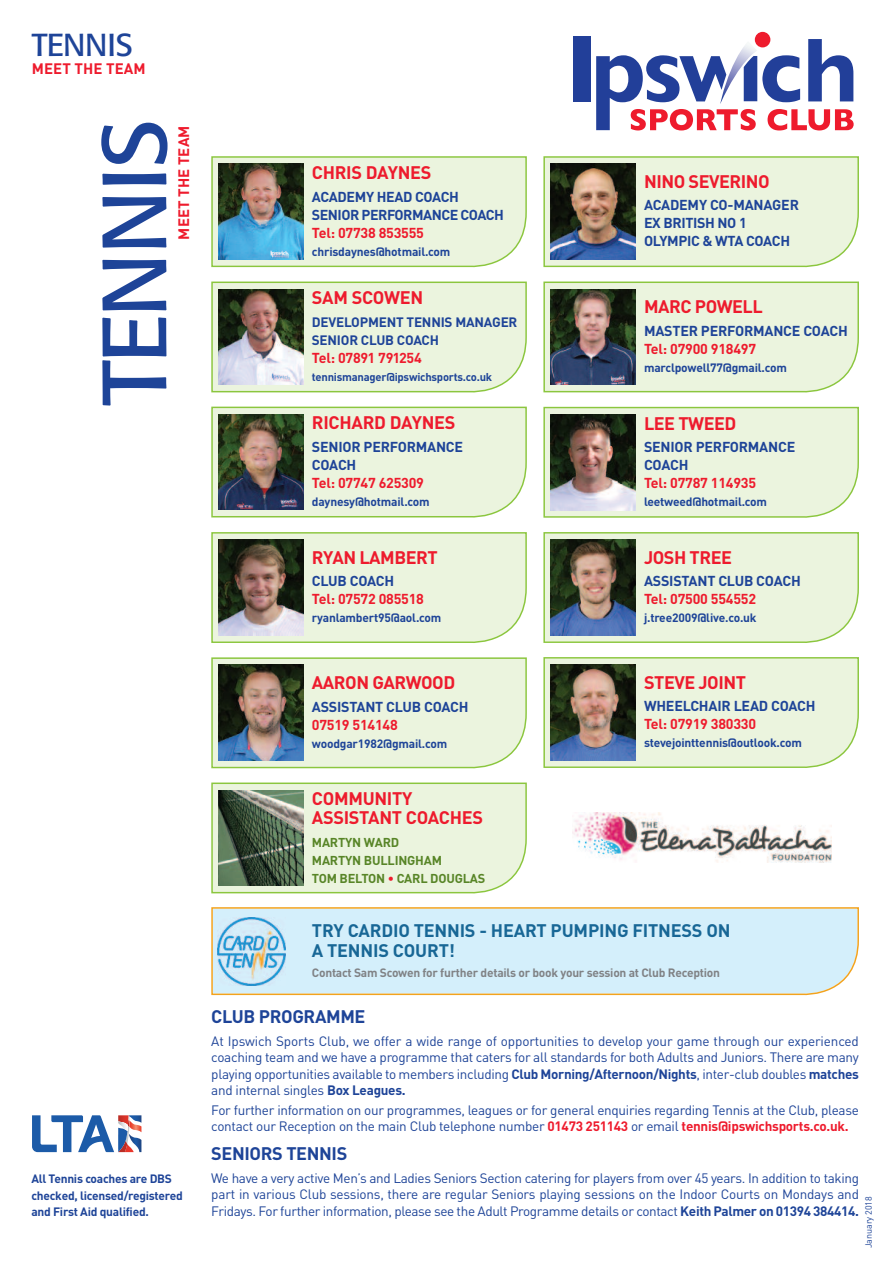
<style>
.page{position:relative;width:893px;height:1263px;background:#fff}
.page>*{position:absolute;margin:0;border:0;box-sizing:border-box;transform-origin:0 0}
.t1{font:90px "Formata";letter-spacing:-.01em;color:#1e4498}
.t2{font:31.5px "Formata";letter-spacing:-.005em;color:#1e4498}
.t3{font:700 18px/19.5px "DIN";letter-spacing:-.025em;color:#ee1b2d}
.t4{font:700 18px/19.5px "DIN";letter-spacing:-.01em;color:#186796}
.t5{font:700 18px "DIN";letter-spacing:-.02em;color:#1e4498}
.t6{font:700 15px "DIN";letter-spacing:.005em;color:#ee1b2d}
.t7{font:700 14.25px/18px "DIN";letter-spacing:-.015em;color:#1e4498}
.t8{font:700 14.25px "DIN";letter-spacing:-.015em;color:#ee1b2d}
.t9{font:700 14.25px/18px "DIN";letter-spacing:-.035em;color:#1e4498}
.t10{font:13.5px/16.5px "DIN";letter-spacing:-.02em;color:#1e4498;text-align:justify}
.t11{font:700 13.5px/18px "DIN";letter-spacing:-.015em;color:#1e4498}
.t12{font:700 12.75px/18px "DIN";letter-spacing:-.015em;color:#588527}
.t13{font:700 12px/16.5px "DIN";letter-spacing:-.015em;color:#1e4498}
.t14{font:700 12px "DIN";letter-spacing:-.02em;color:#808285}
.t15{font:700 11.25px "DIN";letter-spacing:-.02em;color:#1e4498}
.t16{font:9px "DIN";letter-spacing:-.015em;color:#1e4498}
.s1{color:#ee1b2d}
.s2{font-weight:700}
.s3{font-weight:700;color:#ee1b2d}
</style>
<div class="page">
<svg style="left:211px;top:282px;width:316px;height:111px;background:#e8f2d9"></svg>
<img style="left:219px;top:289px;width:85px;height:96px">
<svg style="left:211px;top:156px;width:316px;height:112px;background:#e3efd5"></svg>
<img style="left:219px;top:164px;width:85px;height:95px">
<svg style="left:543px;top:281px;width:316px;height:112px;background:#e4f0d5"></svg>
<img style="left:551px;top:289px;width:85px;height:96px">
<svg style="left:211px;top:407px;width:316px;height:111px;background:#e7f2d8"></svg>
<img style="left:219px;top:414px;width:85px;height:96px">
<svg style="left:543px;top:407px;width:316px;height:111px;background:#e7f2d8"></svg>
<img style="left:551px;top:414px;width:85px;height:96px">
<svg style="left:211px;top:532px;width:316px;height:111px;background:#e4efd4"></svg>
<img style="left:219px;top:540px;width:85px;height:95px">
<svg style="left:543px;top:532px;width:316px;height:111px;background:#e3eed4"></svg>
<img style="left:551px;top:540px;width:85px;height:95px">
<svg style="left:211px;top:657px;width:316px;height:112px;background:#e4efd4"></svg>
<img style="left:219px;top:665px;width:85px;height:96px">
<svg style="left:543px;top:657px;width:316px;height:111px;background:#e3eed4"></svg>
<img style="left:551px;top:665px;width:85px;height:95px">
<div style="left:573px;top:36px;width:18px;height:65px;background:#223f99"></div>
<svg style="left:596px;top:39px;width:258px;height:91px"></svg>
<div style="left:755px;top:32px;width:15px;height:15px;background:#ee1b2d;border-radius:50%"></div>
<svg style="left:32px;top:1115px;width:109px;height:37px"></svg>
<svg style="left:211px;top:782px;width:316px;height:112px;background:#e5f0d5"></svg>
<img style="left:219px;top:790px;width:85px;height:96px">
<svg style="left:211px;top:907px;width:648px;height:89px;background:#d6ecf1"></svg>
<img style="left:218px;top:917px;width:68px;height:68px">
<svg style="left:543px;top:156px;width:316px;height:112px;background:#e3eed4"></svg>
<img style="left:551px;top:164px;width:85px;height:95px">
<img style="left:572px;top:813px;width:259px;height:50px">
<h2 class="t2" style="left:32px;top:32px;width:102px">TENNIS</h2>
<p class="t6" style="left:32px;top:60px;width:115px">MEET THE TEAM</p>
<h1 class="t1" style="left:97px;top:405px;width:288px;rotate:-90deg">TENNIS</h1>
<p class="t6" style="left:175px;top:240px;width:115px;rotate:-90deg">MEET THE TEAM</p>
<p class="t13" style="left:31px;top:1171px;width:153px">All Tennis coaches are DBS checked, licensed/registered and First Aid qualified.</p>
<h3 class="t3" style="left:312px;top:163px;width:121px">CHRIS DAYNES</h3>
<p class="t9" style="left:312px;top:188px;width:194px">ACADEMY HEAD COACH<br>SENIOR PERFORMANCE COACH</p>
<p class="t8" style="left:312px;top:224px;width:114px">Tel: 07738 853555</p>
<p class="t13" style="left:312px;top:243px;width:140px">chrisdaynes@hotmail.com</p>
<h3 class="t3" style="left:312px;top:288px;width:113px">SAM SCOWEN</h3>
<p class="t11" style="left:312px;top:313px;width:207px">DEVELOPMENT TENNIS MANAGER<br>SENIOR CLUB COACH</p>
<p class="t8" style="left:312px;top:350px;width:111px">Tel: 07891 791254</p>
<p class="t15" style="left:312px;top:370px;width:182px">tennismanager@ipswichsports.co.uk</p>
<h3 class="t3" style="left:312px;top:413px;width:145px">RICHARD DAYNES</h3>
<p class="t7" style="left:312px;top:438px;width:153px">SENIOR PERFORMANCE<br>COACH</p>
<p class="t8" style="left:312px;top:475px;width:114px">Tel: 07747 625309</p>
<p class="t13" style="left:312px;top:493px;width:119px">daynesy@hotmail.com</p>
<h3 class="t3" style="left:312px;top:548px;width:128px">RYAN LAMBERT</h3>
<p class="t7" style="left:312px;top:572px;width:84px">CLUB COACH</p>
<p class="t8" style="left:312px;top:591px;width:114px">Tel: 07572 085518</p>
<p class="t13" style="left:312px;top:610px;width:131px">ryanlambert95@aol.com</p>
<h3 class="t3" style="left:312px;top:673px;width:145px">AARON GARWOOD</h3>
<p class="t7" style="left:312px;top:698px;width:158px">ASSISTANT CLUB COACH</p>
<p class="t8" style="left:312px;top:716px;width:87px">07519 514148</p>
<p class="t13" style="left:312px;top:735px;width:137px">woodgar1982@gmail.com</p>
<h3 class="t3" style="left:312px;top:789px;width:173px">COMMUNITY<br>ASSISTANT COACHES</h3>
<p class="t12" style="left:312px;top:833px;width:175px">MARTYN WARD<br>MARTYN BULLINGHAM<br>TOM BELTON <span class="s1">•</span> CARL DOUGLAS</p>
<h3 class="t3" style="left:644px;top:172px;width:127px">NINO SEVERINO</h3>
<p class="t7" style="left:644px;top:196px;width:156px">ACADEMY CO-MANAGER<br>EX BRITISH NO 1<br>OLYMPIC &amp; WTA COACH</p>
<h3 class="t3" style="left:644px;top:297px;width:120px">MARC POWELL</h3>
<p class="t7" style="left:644px;top:322px;width:205px">MASTER PERFORMANCE COACH</p>
<p class="t8" style="left:644px;top:341px;width:114px">Tel: 07900 918497</p>
<p class="t13" style="left:644px;top:359px;width:144px">marclpowell77@gmail.com</p>
<h3 class="t3" style="left:644px;top:414px;width:94px">LEE TWEED</h3>
<p class="t7" style="left:644px;top:438px;width:153px">SENIOR PERFORMANCE<br>COACH</p>
<p class="t8" style="left:644px;top:475px;width:114px">Tel: 07787 114935</p>
<p class="t13" style="left:644px;top:494px;width:125px">leetweed@hotmail.com</p>
<h3 class="t3" style="left:644px;top:548px;width:90px">JOSH TREE</h3>
<p class="t7" style="left:644px;top:572px;width:158px">ASSISTANT CLUB COACH</p>
<p class="t8" style="left:644px;top:591px;width:114px">Tel: 07500 554552</p>
<p class="t13" style="left:644px;top:610px;width:114px">j.tree2009@live.co.uk</p>
<h3 class="t3" style="left:644px;top:673px;width:104px">STEVE JOINT</h3>
<p class="t7" style="left:644px;top:697px;width:173px">WHEELCHAIR LEAD COACH</p>
<p class="t8" style="left:644px;top:716px;width:114px">Tel: 07919 380330</p>
<p class="t13" style="left:644px;top:735px;width:159px">stevejointtennis@outlook.com</p>
<h3 class="t4" style="left:312px;top:921px;width:420px">TRY CARDIO TENNIS - HEART PUMPING FITNESS ON<br>A TENNIS COURT!</h3>
<p class="t14" style="left:312px;top:966px;width:410px">Contact Sam Scowen for further details or book your session at Club Reception</p>
<h3 class="t5" style="left:211px;top:1006px;width:156px">CLUB PROGRAMME</h3>
<p class="t10" style="left:211px;top:1033px;width:649px">At Ipswich Sports Club, we offer a wide range of opportunities to develop your game through our experienced coaching team and we have a programme that caters for all standards for both Adults and Juniors. There are many playing opportunities available to members including <span class="s2">Club Morning/Afternoon/Nights</span>, inter-club doubles <span class="s2">matches </span>and internal singles <span class="s2">Box Leagues.</span></p>
<p class="t10" style="left:211px;top:1101px;width:649px">For further information on our programmes, leagues or for general enquiries regarding Tennis at the Club, please contact our Reception on the main Club telephone number <span class="s3">01473 251143</span> or email <span class="s3">tennis@ipswichsports.co.uk.</span></p>
<h3 class="t5" style="left:211px;top:1143px;width:138px">SENIORS TENNIS</h3>
<p class="t10" style="left:211px;top:1170px;width:649px">We have a very active Men’s and Ladies Seniors Section catering for players from over 45 years. In addition to taking part in various Club sessions, there are regular Seniors playing sessions on the Indoor Courts on Mondays and Fridays. For further information, please see the Adult Programme details or contact <span class="s2">Keith Palmer on 01394 384414.</span></p>
<p class="t16" style="left:863px;top:1248px;width:53px;rotate:-90deg">January 2018</p>
</div>
